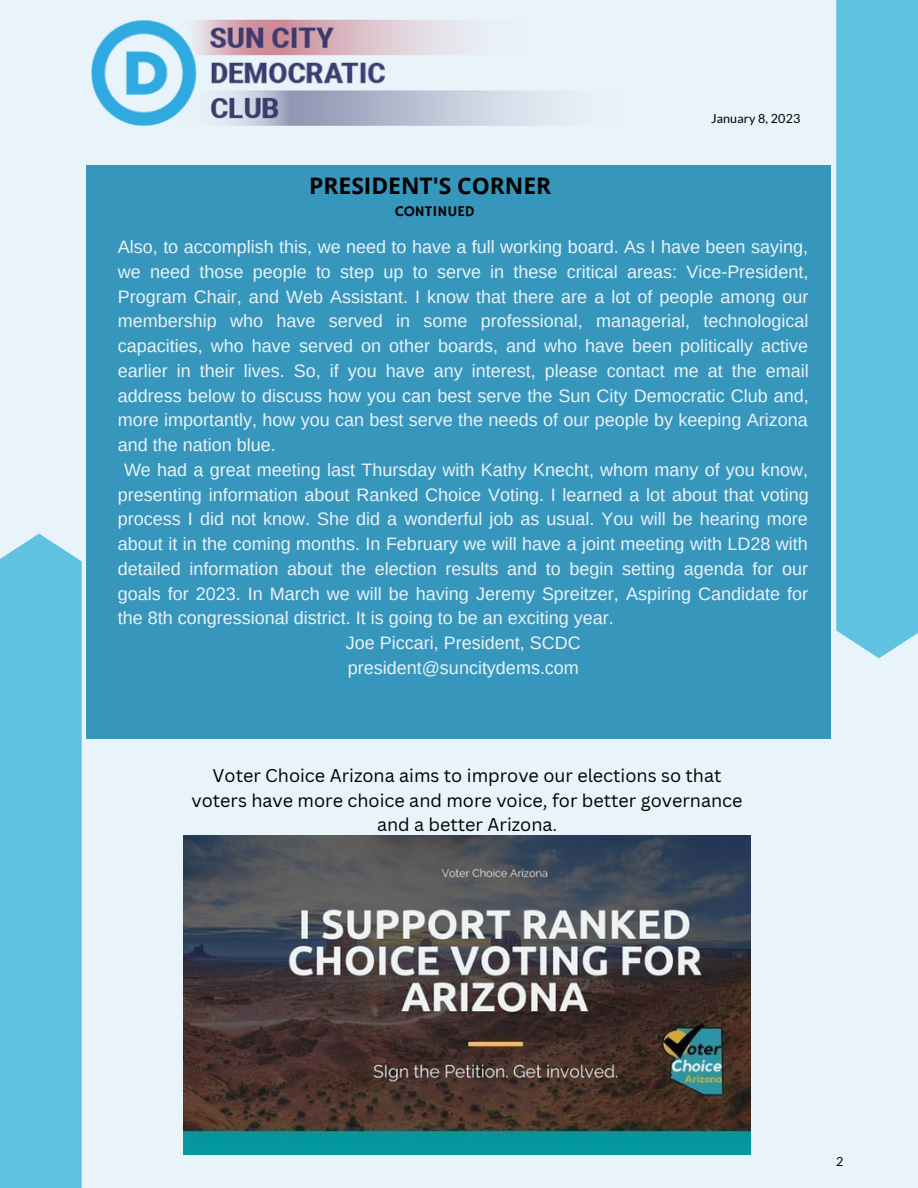
<style>
.page{position:relative;width:918px;height:1188px;background:#e8f3fa}
.page>*{position:absolute;margin:0;border:0;box-sizing:border-box;transform-origin:0 0}
.t1{font:700 22.8px "Open Sans";color:#000}
.t2{font:18px "Arimo";color:#e8f3fa}
.t3{font:18px/24.8px "Canva Sans";color:#000;text-align:center}
.t4{font:15px "Hammersmith One";color:#000}
.t5{font:12.6px "Lato";letter-spacing:.01em;color:#000}
</style>
<div class="page">
<div style="left:0;top:534px;width:82px;height:654px;background:#5fc2e1"></div>
<div style="left:836px;top:0;width:82px;height:658px;background:#5fc2e1"></div>
<div style="left:87px;top:165px;width:744px;height:573px;background:#3796bc"></div>
<img style="left:92px;top:20px;width:456px;height:105px">
<img style="left:184px;top:835px;width:567px;height:320px">
<p class="t1" style="left:309px;top:170px;width:244px">PRESIDENT'S CORNER</p>
<p class="t4" style="left:395px;top:202px;width:81px">CONTINUED</p>
<p class="t5" style="left:711px;top:110px;width:91px">January 8, 2023</p>
<p class="t2" style="left:118px;top:237px;width:692px">Also, to accomplish this, we need to have a full working board. As I have been saying,</p>
<p class="t2" style="left:118px;top:262px;width:692px">we need those people to step up to serve in these critical areas: Vice-President,</p>
<p class="t2" style="left:118px;top:286px;width:692px">Program Chair, and Web Assistant. I know that there are a lot of people among our</p>
<p class="t2" style="left:118px;top:311px;width:692px">membership who have served in some professional, managerial, technological</p>
<p class="t2" style="left:118px;top:336px;width:692px">capacities, who have served on other boards, and who have been politically active</p>
<p class="t2" style="left:118px;top:361px;width:692px">earlier in their lives. So, if you have any interest, please contact me at the email</p>
<p class="t2" style="left:118px;top:385px;width:692px">address below to discuss how you can best serve the Sun City Democratic Club and,</p>
<p class="t2" style="left:118px;top:410px;width:691px">more importantly, how you can best serve the needs of our people by keeping Arizona</p>
<p class="t2" style="left:118px;top:435px;width:160px">and the nation blue.</p>
<p class="t2" style="left:124px;top:460px;width:686px">We had a great meeting last Thursday with Kathy Knecht, whom many of you know,</p>
<p class="t2" style="left:118px;top:484px;width:692px">presenting information about Ranked Choice Voting. I learned a lot about that voting</p>
<p class="t2" style="left:118px;top:509px;width:691px">process I did not know. She did a wonderful job as usual. You will be hearing more</p>
<p class="t2" style="left:118px;top:534px;width:692px">about it in the coming months. In February we will have a joint meeting with LD28 with</p>
<p class="t2" style="left:118px;top:559px;width:692px">detailed information about the election results and to begin setting agenda for our</p>
<p class="t2" style="left:118px;top:583px;width:692px">goals for 2023. In March we will be having Jeremy Spreitzer, Aspiring Candidate for</p>
<p class="t2" style="left:118px;top:608px;width:497px">the 8th congressional district. It is going to be an exciting year.</p>
<p class="t2" style="left:346px;top:633px;width:236px">Joe Piccari, President, SCDC</p>
<p class="t2" style="left:348px;top:658px;width:233px">president@suncitydems.com</p>
<p class="t3" style="left:192px;top:762px;width:553px">Voter Choice Arizona aims to improve our elections so that voters have more choice and more voice, for better governance and a better Arizona.</p>
<p class="t5" style="left:836px;top:1153px;width:9px">2</p>
</div>
